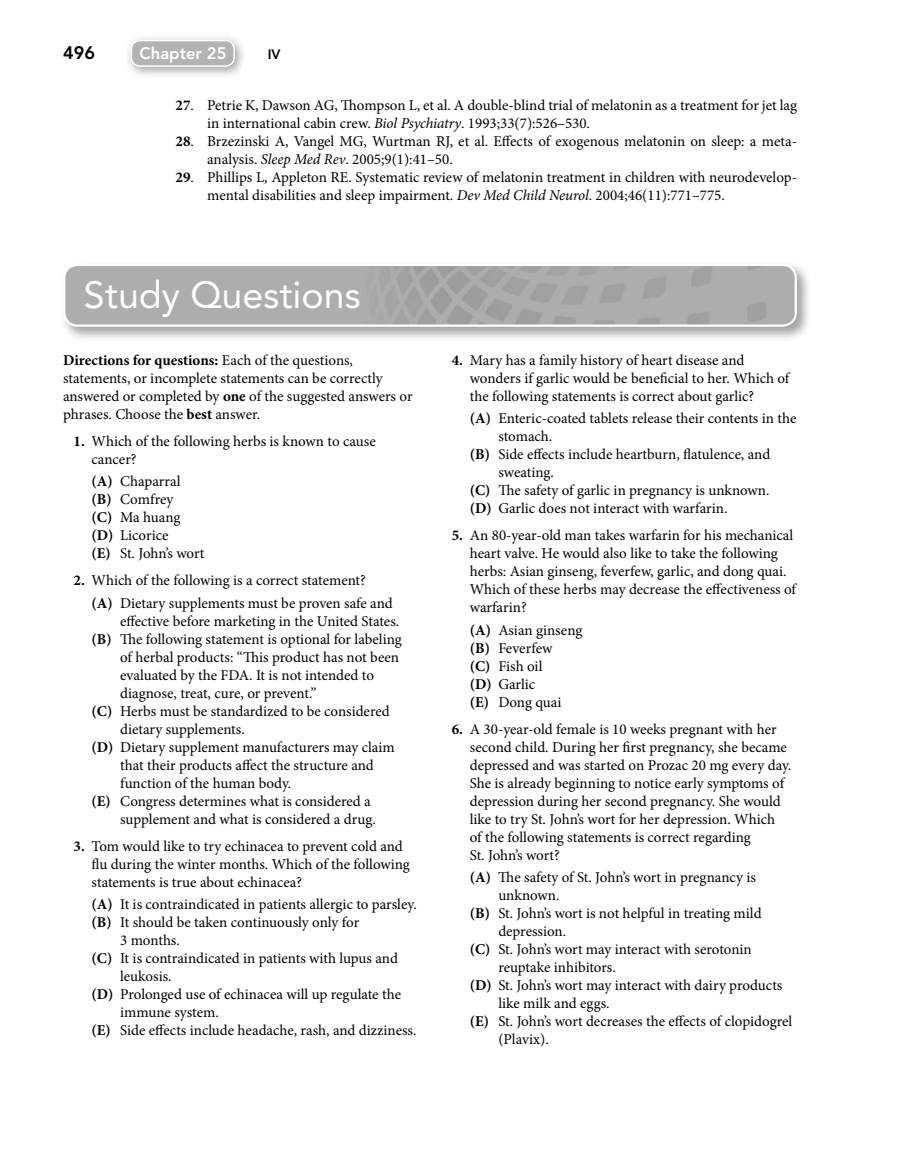
<style>
.page{position:relative;width:905px;height:1175px;background:#fff}
.page>*{position:absolute;margin:0;border:0;box-sizing:border-box;transform-origin:0 0}
.t1{font:37.5px "Avenir LT Std";color:#fff}
.t2{font:800 18px "Avenir LT Std";color:#000}
.t3{font:800 16.5px "Avenir LT Std";color:#fff}
.t4{font:15px/18px "Minion Pro";color:#000}
.t5{font:800 13.5px "Avenir LT Std";color:#000}
.s1{font-weight:700}
.s2{font-style:italic}
</style>
<div class="page">
<img style="left:128px;top:37px;width:115px;height:38px">
<div style="left:131px;top:41px;width:103px;height:25px;background:#b3b3b3;border-radius:9px"></div>
<div style="left:131px;top:40px;width:104px;height:27px;border:2px solid #fff;border-radius:9px"></div>
<img style="left:63px;top:265px;width:746px;height:73px">
<img style="left:64px;top:265px;width:731px;height:61px;border-radius:14px">
<div style="left:63px;top:264px;width:734px;height:63px;border:2px solid #fff;border-radius:14px"></div>
<p class="t2" style="left:63px;top:44px;width:33px">496</p>
<p class="t3" style="left:140px;top:45px;width:88px">Chapter 25</p>
<p class="t5" style="left:268px;top:47px;width:14px">IV</p>
<p class="t4" style="left:207px;top:97px;width:591px;text-indent:-32px"><span class="s1">27</span>. Petrie K, Dawson AG, Thompson L, et al. A double-blind trial of melatonin as a treatment for jet lag in international cabin crew. <span class="s2">Biol Psychiatry</span>. 1993;33(7):526–530.</p>
<p class="t4" style="left:207px;top:133px;width:591px;text-indent:-32px"><span class="s1">28</span>. Brzezinski A, Vangel MG, Wurtman RJ, et al. Effects of exogenous melatonin on sleep: a meta&shy;analysis. <span class="s2">Sleep Med Rev</span>. 2005;9(1):41–50.</p>
<p class="t4" style="left:207px;top:169px;width:591px;text-indent:-32px"><span class="s1">29</span>. Phillips L, Appleton RE. Systematic review of melatonin treatment in children with neurodevelop&shy;mental disabilities and sleep impairment. <span class="s2">Dev Med Child Neurol</span>. 2004;46(11):771–775.</p>
<p class="t1" style="left:84px;top:277px;width:278px">Study Questions</p>
<p class="t4" style="left:63px;top:352px;width:351px"><span class="s1">Directions for questions:</span> Each of the questions, statements, or incomplete statements can be correctly answered or completed by <span class="s1">one</span> of the suggested answers or phrases. Choose the <span class="s1">best</span> answer.</p>
<p class="t4" style="left:92px;top:433px;width:285px;text-indent:-18px"><span class="s1">1.</span> Which of the following herbs is known to cause cancer?</p>
<p class="t4" style="left:92px;top:474px;width:114px"><span class="s1">(A)</span> Chaparral <span class="s1">(B)</span> Comfrey<br><span class="s1">(C)</span> Ma huang <span class="s1">(D)</span> Licorice<br><span class="s1">(E)</span> St. John’s wort</p>
<p class="t4" style="left:92px;top:570px;width:303px;line-height:22.5px;text-indent:-18px"><span class="s1">2.</span> Which of the following is a correct statement?<br><span class="s1">(A)</span> Dietary supplements must be proven safe and</p>
<p class="t4" style="left:120px;top:613px;width:281px">effective before marketing in the United States.</p>
<p class="t4" style="left:92px;top:631px;width:312px"><span class="s1">(B)</span> The following statement is optional for labeling</p>
<p class="t4" style="left:120px;top:649px;width:280px">of herbal products: “This product has not been</p>
<p class="t4" style="left:120px;top:667px;width:255px">evaluated by the FDA. It is not intended to</p>
<p class="t4" style="left:120px;top:685px;width:198px">diagnose, treat, cure, or prevent.”</p>
<p class="t4" style="left:92px;top:703px;width:299px"><span class="s1">(C)</span> Herbs must be standardized to be considered</p>
<p class="t4" style="left:120px;top:721px;width:126px">dietary supplements.</p>
<p class="t4" style="left:92px;top:739px;width:304px"><span class="s1">(D)</span> Dietary supplement manufacturers may claim</p>
<p class="t4" style="left:120px;top:757px;width:255px">that their products affect the structure and</p>
<p class="t4" style="left:120px;top:775px;width:173px">function of the human body.</p>
<p class="t4" style="left:92px;top:793px;width:280px"><span class="s1">(E)</span> Congress determines what is considered a</p>
<p class="t4" style="left:120px;top:811px;width:257px">supplement and what is considered a drug.</p>
<p class="t4" style="left:92px;top:838px;width:320px;text-indent:-18px"><span class="s1">3.</span> Tom would like to try echinacea to prevent cold and flu during the winter months. Which of the following statements is true about echinacea?</p>
<p class="t4" style="left:92px;top:897px;width:326px"><span class="s1">(A)</span> It is contraindicated in patients allergic to parsley.</p>
<p class="t4" style="left:92px;top:915px;width:269px"><span class="s1">(B)</span> It should be taken continuously only for</p>
<p class="t4" style="left:120px;top:933px;width:61px">3 months.</p>
<p class="t4" style="left:92px;top:951px;width:308px"><span class="s1">(C)</span> It is contraindicated in patients with lupus and</p>
<p class="t4" style="left:120px;top:969px;width:53px">leukosis.</p>
<p class="t4" style="left:92px;top:987px;width:311px"><span class="s1">(D)</span> Prolonged use of echinacea will up regulate the</p>
<p class="t4" style="left:120px;top:1005px;width:100px">immune system.</p>
<p class="t4" style="left:92px;top:1023px;width:326px"><span class="s1">(E)</span> Side effects include headache, rash, and dizziness.</p>
<p class="t4" style="left:470px;top:352px;width:321px;text-indent:-18px"><span class="s1">4.</span> Mary has a family history of heart disease and wonders if garlic would be beneficial to her. Which of the following statements is correct about garlic?</p>
<p class="t4" style="left:470px;top:411px;width:328px"><span class="s1">(A)</span> Enteric-coated tablets release their contents in the</p>
<p class="t4" style="left:498px;top:429px;width:55px">stomach.</p>
<p class="t4" style="left:470px;top:447px;width:302px"><span class="s1">(B)</span> Side effects include heartburn, flatulence, and</p>
<p class="t4" style="left:498px;top:465px;width:57px">sweating.</p>
<p class="t4" style="left:470px;top:483px;width:301px"><span class="s1">(C)</span> The safety of garlic in pregnancy is unknown.</p>
<p class="t4" style="left:470px;top:501px;width:259px"><span class="s1">(D)</span> Garlic does not interact with warfarin.</p>
<p class="t4" style="left:470px;top:528px;width:328px;text-indent:-18px"><span class="s1">5.</span> An 80-year-old man takes warfarin for his mechanical heart valve. He would also like to take the following herbs: Asian ginseng, feverfew, garlic, and dong quai.<br>Which of these herbs may decrease the effectiveness of warfarin?</p>
<p class="t4" style="left:470px;top:622px;width:114px"><span class="s1">(A)</span> Asian ginseng <span class="s1">(B)</span> Feverfew<br><span class="s1">(C)</span> Fish oil<br><span class="s1">(D)</span> Garlic<br><span class="s1">(E)</span> Dong quai</p>
<p class="t4" style="left:470px;top:721px;width:323px;text-indent:-18px"><span class="s1">6.</span> A 30-year-old female is 10 weeks pregnant with her second child. During her first pregnancy, she became depressed and was started on Prozac 20 mg every day.<br>She is already beginning to notice early symptoms of depression during her second pregnancy. She would like to try St. John’s wort for her depression. Which<br>of the following statements is correct regarding<br>St. John’s wort?</p>
<p class="t4" style="left:470px;top:870px;width:287px"><span class="s1">(A)</span> The safety of St. John’s wort in pregnancy is</p>
<p class="t4" style="left:498px;top:888px;width:63px">unknown.</p>
<p class="t4" style="left:470px;top:906px;width:293px"><span class="s1">(B)</span> St. John’s wort is not helpful in treating mild</p>
<p class="t4" style="left:498px;top:924px;width:69px">depression.</p>
<p class="t4" style="left:470px;top:942px;width:283px"><span class="s1">(C)</span> St. John’s wort may interact with serotonin</p>
<p class="t4" style="left:498px;top:960px;width:119px">reuptake inhibitors.</p>
<p class="t4" style="left:470px;top:978px;width:314px"><span class="s1">(D)</span> St. John’s wort may interact with dairy products</p>
<p class="t4" style="left:498px;top:996px;width:113px">like milk and eggs.</p>
<p class="t4" style="left:470px;top:1014px;width:324px"><span class="s1">(E)</span> St. John’s wort decreases the effects of clopidogrel</p>
<p class="t4" style="left:498px;top:1032px;width:52px">(Plavix).</p>
</div>
